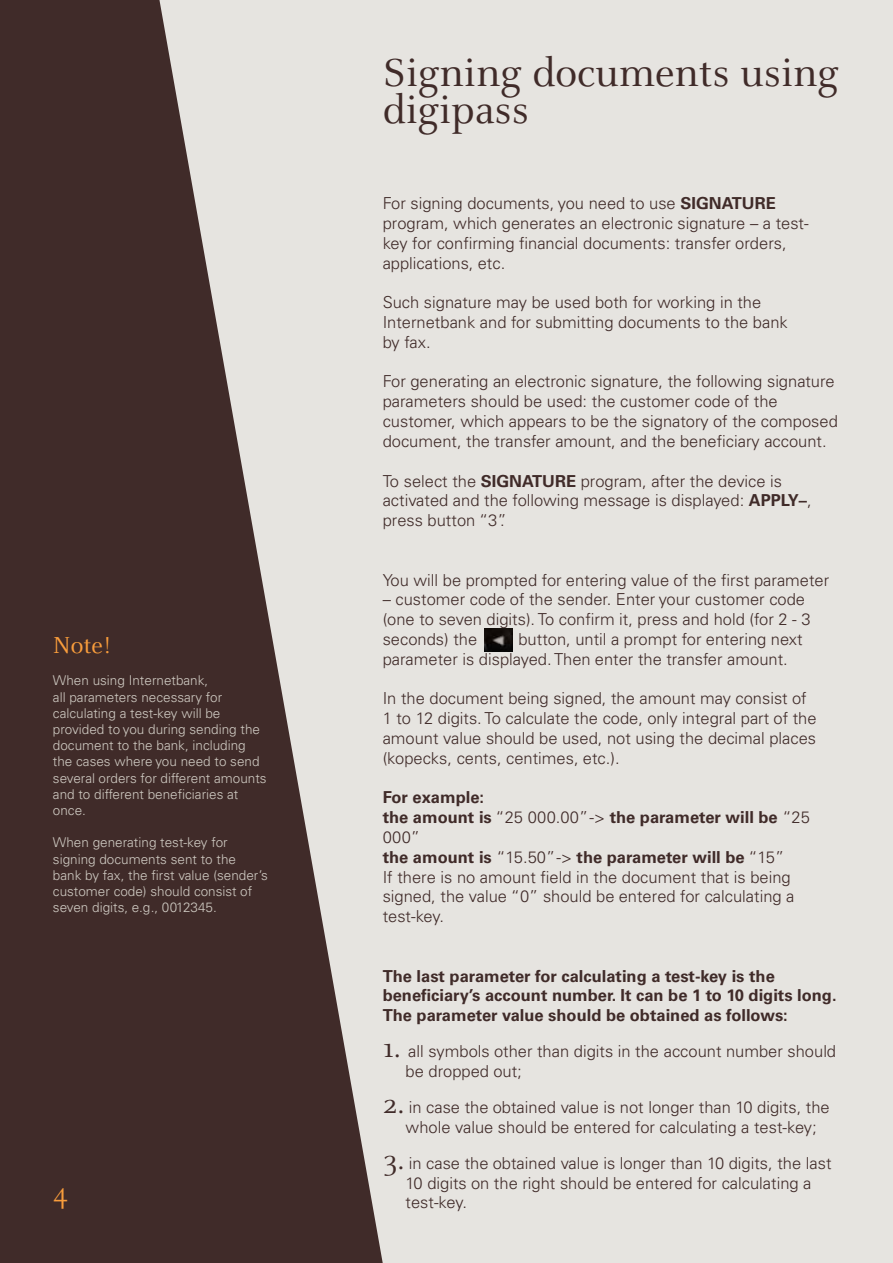
<style>
.page{position:relative;width:893px;height:1263px;background:#fff}
.page>*{position:absolute;margin:0;border:0;box-sizing:border-box;transform-origin:0 0}
.t1{font:43.5px/37.5px "Celeste Pro";color:#402b29}
.t2{font:30px "Celeste Pro";color:#f99d3c}
.t3{font:25.5px "Celeste Pro";color:#f99d3c}
.t4{font:300 16.5px/19.8px "Univers LTCYR 45";color:#402b29}
.t5{font:700 16.5px/19.8px "Univers LTCYR 65";color:#402b29}
.t6{font:300 13.5px/16.2px "Univers LTCYR 45";color:#cec9c1}
.s1{font-family:"Univers LTCYR 65";font-weight:700}
.s2{font-family:"Univers LTCYR 45";font-weight:300}
.s3{font-family:"Celeste Pro";font-weight:400;font-size:30px}
</style>
<div class="page">
<div style="left:153px;top:0;width:740px;height:1263px;background:#e6e4e0"></div>
<svg style="left:0;top:0;width:383px;height:1263px;fill:#402b29"></svg>
<img style="left:485px;top:628px;width:27px;height:23px">
<h3 class="t3" style="left:53px;top:629px;width:59px">Note!</h3>
<p class="t6" style="left:53px;top:672px;width:215px">When using Internetbank,<br>all parameters necessary for calculating a test-key will be provided to you during sending the document to the bank, including the cases where you need to send several orders for different amounts and to different beneficiaries at once.</p>
<p class="t6" style="left:53px;top:834px;width:216px">When generating test-key for signing documents sent to the bank by fax, the first value (sender’s customer code) should consist of seven digits, e.g., 0012345.</p>
<h2 class="t2" style="left:53px;top:1174px;width:16px">4</h2>
<h1 class="t1" style="left:383px;top:53px;width:458px">Signing documents using digipass</h1>
<p class="t4" style="left:383px;top:193px;width:427px">For signing documents, you need to use <span class="s1">SIGNATURE </span>program, which generates an electronic signature – a test&shy;key for confirming financial documents: transfer orders, applications, etc.</p>
<p class="t4" style="left:383px;top:292px;width:407px">Such signature may be used both for working in the<br>Internetbank and for submitting documents to the bank by fax.</p>
<p class="t4" style="left:383px;top:371px;width:457px">For generating an electronic signature, the following signature parameters should be used: the customer code of the customer, which appears to be the signatory of the composed document, the transfer amount, and the beneficiary account.</p>
<p class="t4" style="left:383px;top:470px;width:430px">To select the <span class="s1">SIGNATURE</span> program, after the device is activated and the following message is displayed: <span class="s1">APPLY–</span>, press button “3”.</p>
<p class="t4" style="left:383px;top:569px;width:448px">You will be prompted for entering value of the first parameter</p>
<p class="t4" style="left:383px;top:589px;width:429px">– customer code of the sender. Enter your customer code (one to seven digits). To confirm it, press and hold (for 2 - 3 seconds) the</p>
<p class="t4" style="left:383px;top:629px;width:421px;text-indent:136px">button, until a prompt for entering next parameter is displayed. Then enter the transfer amount.</p>
<p class="t4" style="left:383px;top:688px;width:435px">In the document being signed, the amount may consist of 1 to 12 digits. To calculate the code, only integral part of the amount value should be used, not using the decimal places (kopecks, cents, centimes, etc.).</p>
<p class="t5" style="left:383px;top:787px;width:429px">For example:<br>the amount is <span class="s2">“25 000.00” -&gt;</span> the parameter will be <span class="s2">“25</span></p>
<p class="t4" style="left:383px;top:827px;width:39px">000”</p>
<p class="t5" style="left:383px;top:846px;width:403px">the amount is <span class="s2">“15.50” -&gt;</span> the parameter will be <span class="s2">“15”</span></p>
<p class="t4" style="left:383px;top:866px;width:413px">If there is no amount field in the document that is being signed, the value “0” should be entered for calculating a test-key.</p>
<p class="t5" style="left:383px;top:965px;width:455px">The last parameter for calculating a test-key is the beneficiary’s account number. It can be 1 to 10 digits long.<br>The parameter value should be obtained as follows:</p>
<p class="t4" style="left:406px;top:1041px;width:432px;text-indent:-23px"><span class="s3">1.</span> all symbols other than digits in the account number should be dropped out;</p>
<p class="t4" style="left:406px;top:1097px;width:426px;text-indent:-23px"><span class="s3">2.</span> in case the obtained value is not longer than 10 digits, the whole value should be entered for calculating a test-key;</p>
<p class="t4" style="left:406px;top:1152px;width:427px;text-indent:-23px"><span class="s3">3.</span> in case the obtained value is longer than 10 digits, the last<br>10 digits on the right should be entered for calculating a test-key.</p>
</div>
